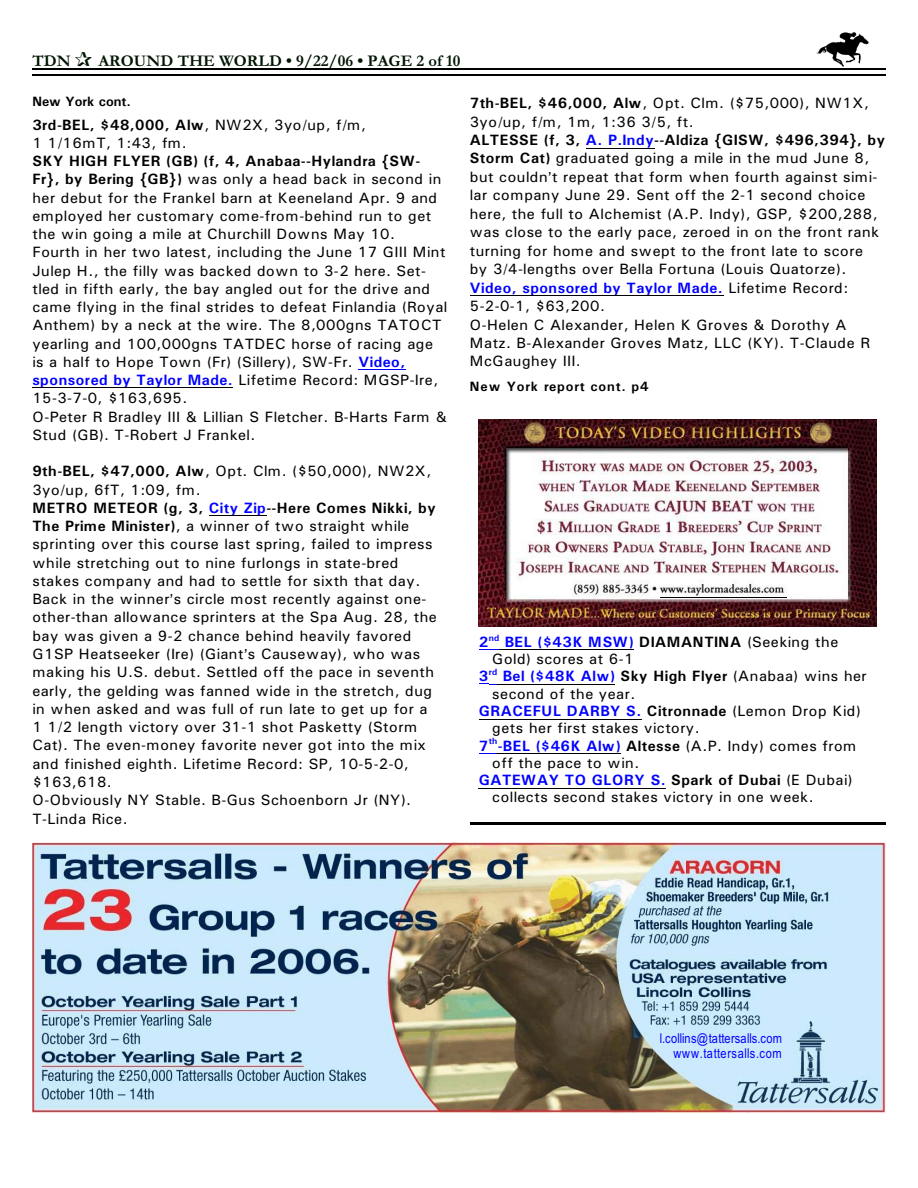
<style>
.page{position:relative;width:918px;height:1188px;background:#fff}
.page>*{position:absolute;margin:0;border:0;box-sizing:border-box;transform-origin:0 0}
.t1{font:700 16.5px "Garamond";color:#001400}
.t2{font:15px/18.3px "Univers";letter-spacing:.03em;color:#000}
.t3{font:700 15px "Univers";letter-spacing:.04em;color:#00f}
.t4{font:13.5px/15px "Arial Narrow";letter-spacing:.025em;color:#00f;text-align:right}
.t5{font:700 13.5px "Univers";letter-spacing:.05em;color:#000}
.t6{font:700 13.5px "Univers";color:#000}
.t7{font:700 9px "Univers";color:#00f}
.s1{font-weight:700}
.s2{font-weight:700;color:#00f}
.s3{color:#000}
.s4{font-weight:400;color:#000}
</style>
<div class="page">
<img style="left:817px;top:32px;width:51px;height:34px">
<hr style="left:32px;top:68px;width:853px;height:1px;background:#000">
<hr style="left:32px;top:75px;width:853px;height:1px;background:#000">
<svg style="left:479px;top:649px;width:21px;height:1px"></svg>
<hr style="left:500px;top:649px;width:134px;height:1px;background:#000">
<hr style="left:498px;top:684px;width:117px;height:1px;background:#000">
<hr style="left:479px;top:719px;width:163px;height:1px;background:#000">
<svg style="left:479px;top:753px;width:19px;height:1px"></svg>
<hr style="left:498px;top:753px;width:123px;height:1px;background:#000">
<hr style="left:479px;top:788px;width:187px;height:1px;background:#000">
<img style="left:479px;top:420px;width:398px;height:206px">
<hr style="left:661px;top:597px;width:126px;height:1px;background:#000">
<hr style="left:470px;top:823px;width:415px;height:2px;background:#000">
<hr style="left:358px;top:369px;width:48px;height:1px;background:#00f">
<hr style="left:32px;top:387px;width:201px;height:1px;background:#000">
<hr style="left:209px;top:515px;width:57px;height:1px;background:#000">
<hr style="left:586px;top:148px;width:68px;height:1px;background:#000">
<hr style="left:470px;top:295px;width:253px;height:1px;background:#000">
<img style="left:32px;top:842px;width:854px;height:270px">
<p class="t1" style="left:32px;top:55px;width:40px">TDN</p>
<p class="t1" style="left:98px;top:55px;width:364px">AROUND THE WORLD • 9/22/06 • PAGE 2 of 10</p>
<p class="t6" style="left:32px;top:97px;width:100px">New York cont.</p>
<p class="t2" style="left:32px;top:117px;width:335px"><span class="s1">3rd-BEL, $48,000, Alw</span>, NW2X, 3yo/up, f/m,<br>1 1/16mT, 1:43, fm.</p>
<p class="t2" style="left:32px;top:153px;width:417px"><span class="s1">SKY HIGH FLYER (GB) (f, 4, Anabaa--Hylandra {SW-Fr}, by Bering {GB})</span> was only a head back in second in her debut for the Frankel barn at Keeneland Apr. 9 and employed her customary come-from-behind run to get the win going a mile at Churchill Downs May 10.<br>Fourth in her two latest, including the June 17 GIII Mint Julep H., the filly was backed down to 3-2 here. Set&shy;tled in fifth early, the bay angled out for the drive and came flying in the final strides to defeat Finlandia (Royal Anthem) by a neck at the wire. The 8,000gns TATOCT yearling and 100,000gns TATDEC horse of racing age is a half to Hope Town (Fr) (Sillery), SW-Fr. <span class="s2">Video, sponsored by Taylor Made.</span> Lifetime Record: MGSP-Ire, 15-3-7-0, $163,695.<br>O-Peter R Bradley III &amp; Lillian S Fletcher. B-Harts Farm &amp; Stud (GB). T-Robert J Frankel.</p>
<p class="t2" style="left:32px;top:463px;width:406px"><span class="s1">9th-BEL, $47,000, Alw</span>, Opt. Clm. ($50,000), NW2X, 3yo/up, 6fT, 1:09, fm.<br><span class="s1">METRO METEOR (g, 3,</span> <span class="s2">City Zip</span><span class="s1">--Here Comes Nikki, by The Prime Minister)</span>, a winner of two straight while sprinting over this course last spring, failed to impress while stretching out to nine furlongs in state-bred stakes company and had to settle for sixth that day.<br>Back in the winner s circle most recently against one&shy;other-than allowance sprinters at the Spa Aug. 28, the bay was given a 9-2 chance behind heavily favored G1SP Heatseeker (Ire) (Giant s Causeway), who was making his U.S. debut. Settled off the pace in seventh early, the gelding was fanned wide in the stretch, dug in when asked and was full of run late to get up for a 1 1/2 length victory over 31-1 shot Pasketty (Storm Cat). The even-money favorite never got into the mix and finished eighth. Lifetime Record: SP, 10-5-2-0, $163,618.<br>O-Obviously NY Stable. B-Gus Schoenborn Jr (NY).<br>T-Linda Rice.</p>
<p class="t2" style="left:470px;top:95px;width:417px"><span class="s1">7th-BEL, $46,000, Alw</span>, Opt. Clm. ($75,000), NW1X, 3yo/up, f/m, 1m, 1:36 3/5, ft.<br><span class="s1">ALTESSE (f, 3,</span> <span class="s2">A. P.Indy</span><span class="s1">--Aldiza {GISW, $496,394}, by Storm Cat)</span> graduated going a mile in the mud June 8, but couldn t repeat that form when fourth against simi&shy;lar company June 29. Sent off the 2-1 second choice here, the full to Alchemist (A.P. Indy), GSP, $200,288, was close to the early pace, zeroed in on the front rank turning for home and swept to the front late to score<br>by 3/4-lengths over Bella Fortuna (Louis Quatorze).<br><span class="s2">Video, sponsored by Taylor Made.</span> Lifetime Record:<br>5-2-0-1, $63,200.<br>O-Helen C Alexander, Helen K Groves &amp; Dorothy A Matz. B-Alexander Groves Matz, LLC (KY). T-Claude R McGaughey III.</p>
<p class="t5" style="left:470px;top:381px;width:180px">New York report cont. p4</p>
<p class="t7" style="left:489px;top:634px;width:12px">nd</p>
<p class="t2" style="left:479px;top:652px;width:389px;line-height:17.2px;text-indent:14px">Gold) scores at 6-1<br><span class="s2">3 Bel ($48K Alw)</span> <span class="s1">Sky High Flyer</span> (Anabaa) wins her</p>
<p class="t3" style="left:479px;top:637px;width:361px">2 BEL ($43K MSW) <span class="s3">DIAMANTINA</span> <span class="s4">(Seeking the</span></p>
<p class="t7" style="left:489px;top:669px;width:10px">rd</p>
<p class="t2" style="left:492px;top:686px;width:145px">second of the year.</p>
<p class="t3" style="left:479px;top:706px;width:384px">GRACEFUL DARBY S. <span class="s3">Citronnade</span> <span class="s4">(Lemon Drop Kid)</span></p>
<p class="t2" style="left:492px;top:720px;width:209px">gets her first stakes victory.</p>
<p class="t2" style="left:479px;top:738px;width:379px"><span class="s2">7 -BEL ($46K Alw)</span> <span class="s1">Altesse</span> (A.P. Indy) comes from</p>
<p class="t7" style="left:489px;top:738px;width:10px">th</p>
<p class="t2" style="left:492px;top:755px;width:149px">off the pace to win.</p>
<p class="t3" style="left:479px;top:775px;width:375px">GATEWAY TO GLORY S. <span class="s3">Spark of Dubai</span> <span class="s4">(E Dubai)</span></p>
<p class="t2" style="left:492px;top:789px;width:323px">collects second stakes victory in one week.</p>
<p class="t4" style="left:660px;top:1032px;width:124px">l.collins@tattersalls.com www.tattersalls.com</p>
</div>
